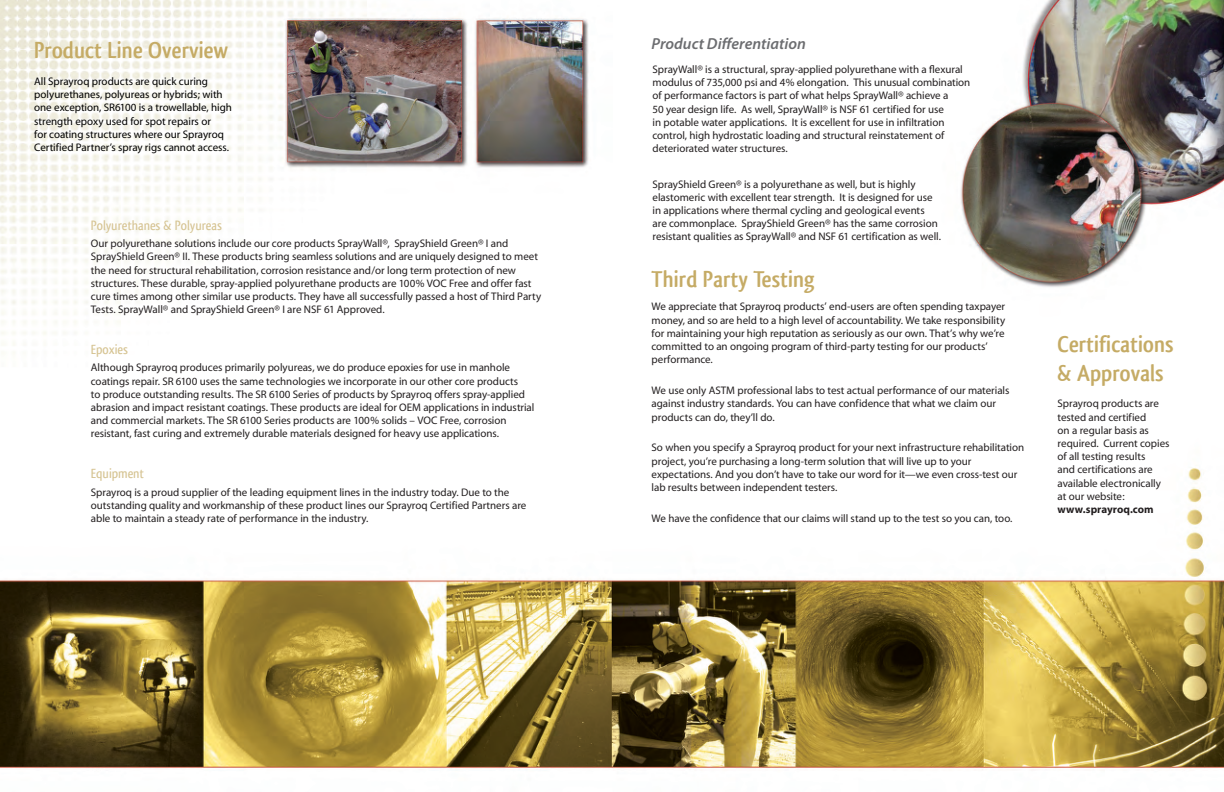
<style>
.page{position:relative;width:1224px;height:792px;background:#fff}
.page>*{position:absolute;margin:0;border:0;box-sizing:border-box;transform-origin:0 0}
.t1{font:700 24px/28.8px "Qlassik";color:#c5ab65}
.t2{font:italic 600 16px "Myriad Pro";color:#6c6d70}
.t3{font:500 14px "Qlassik";color:#d6c493}
.t4{font:11px/13.2px "Myriad";letter-spacing:-.005em;color:#231f20}
.t5{font:11px/13.2px "Myriad";letter-spacing:-.005em;color:#000}
.t6{font:700 11px "Myriad";letter-spacing:.005em;color:#231f20}
</style>
<div class="page">
<img style="left:0;top:0;width:1224px;height:770px">
<h1 class="t1" style="left:34px;top:35px;width:196px">Product Line Overview</h1>
<p class="t5" style="left:34px;top:75px;width:199px">All Sprayroq products are quick curing polyurethanes, polyureas or hybrids; with one exception, SR6100 is a trowellable, high strength epoxy used for spot repairs or<br>for coating structures where our Sprayroq Certified Partner’s spray rigs cannot access.</p>
<p class="t3" style="left:91px;top:217px;width:132px">Polyurethanes &amp; Polyureas</p>
<p class="t4" style="left:91px;top:237px;width:452px">Our polyurethane solutions include our core products SprayWall®, SprayShield Green® I and SprayShield Green® II. These products bring seamless solutions and are uniquely designed to meet the need for structural rehabilitation, corrosion resistance and/or long term protection of new structures. These durable, spray-applied polyurethane products are 100% VOC Free and offer fast cure times among other similar use products. They have all successfully passed a host of Third Party Tests. SprayWall® and SprayShield Green® I are NSF 61 Approved.</p>
<p class="t3" style="left:91px;top:341px;width:39px">Epoxies</p>
<p class="t4" style="left:91px;top:362px;width:445px">Although Sprayroq produces primarily polyureas, we do produce epoxies for use in manhole coatings repair. SR 6100 uses the same technologies we incorporate in our other core products<br>to produce outstanding results. The SR 6100 Series of products by Sprayroq offers spray-applied abrasion and impact resistant coatings. These products are ideal for OEM applications in industrial and commercial markets. The SR 6100 Series products are 100% solids – VOC Free, corrosion resistant, fast curing and extremely durable materials designed for heavy use applications.</p>
<p class="t3" style="left:91px;top:465px;width:55px">Equipment</p>
<p class="t4" style="left:91px;top:486px;width:437px">Sprayroq is a proud supplier of the leading equipment lines in the industry today. Due to the outstanding quality and workmanship of these product lines our Sprayroq Certified Partners are able to maintain a steady rate of performance in the industry.</p>
<h2 class="t2" style="left:652px;top:33px;width:156px">Product Differentiation</h2>
<p class="t4" style="left:653px;top:63px;width:319px">SprayWall® is a structural, spray-applied polyurethane with a flexural modulus of 735,000 psi and 4% elongation. This unusual combination of performance factors is part of what helps SprayWall® achieve a<br>50 year design life. As well, SprayWall® is NSF 61 certified for use<br>in potable water applications. It is excellent for use in infiltration control, high hydrostatic loading and structural reinstatement of deteriorated water structures.</p>
<p class="t4" style="left:653px;top:178px;width:290px">SprayShield Green® is a polyurethane as well, but is highly elastomeric with excellent tear strength. It is designed for use in applications where thermal cycling and geological events are commonplace. SprayShield Green® has the same corrosion resistant qualities as SprayWall® and NSF 61 certification as well.</p>
<h1 class="t1" style="left:652px;top:265px;width:165px">Third Party Testing</h1>
<p class="t4" style="left:652px;top:301px;width:355px">We appreciate that Sprayroq products’ end-users are often spending taxpayer money, and so are held to a high level of accountability. We take responsibility for maintaining your high reputation as seriously as our own. That’s why we’re committed to an ongoing program of third-party testing for our products’ performance.</p>
<p class="t4" style="left:652px;top:384px;width:359px">We use only ASTM professional labs to test actual performance of our materials against industry standards. You can have confidence that what we claim our products can do, they’ll do.</p>
<p class="t4" style="left:652px;top:442px;width:374px">So when you specify a Sprayroq product for your next infrastructure rehabilitation project, you’re purchasing a long-term solution that will live up to your expectations. And you don’t have to take our word for it—we even cross-test our lab results between independent testers.</p>
<p class="t4" style="left:652px;top:512px;width:362px">We have the confidence that our claims will stand up to the test so you can, too.</p>
<h1 class="t1" style="left:1058px;top:330px;width:118px">Certifications &amp; Approvals</h1>
<p class="t4" style="left:1058px;top:398px;width:113px">Sprayroq products are tested and certified<br>on a regular basis as required. Current copies of all testing results<br>and certifications are available electronically at our website:</p>
<p class="t6" style="left:1058px;top:504px;width:98px">www.sprayroq.com</p>
</div>
